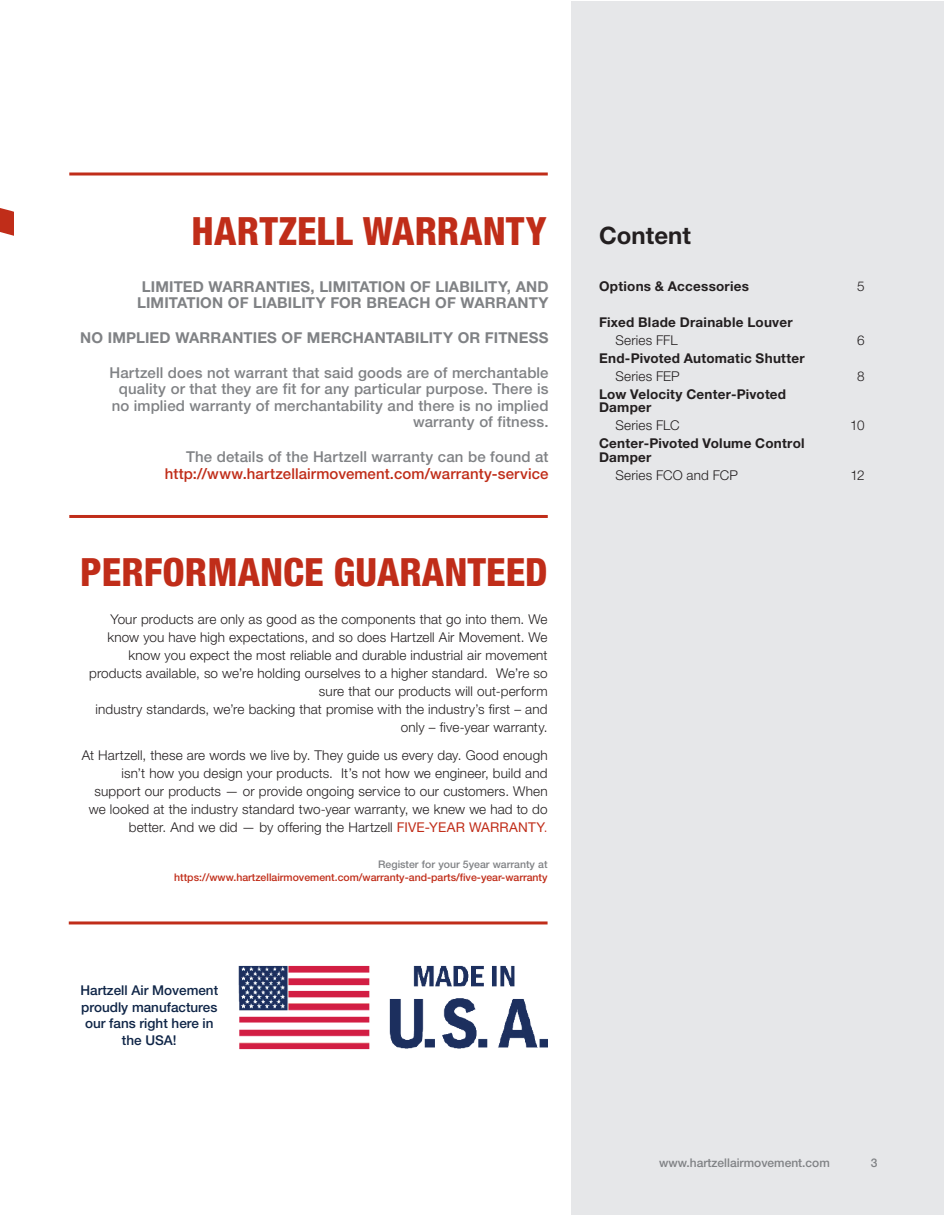
<style>
.page{position:relative;width:945px;height:1215px;background:#fff}
.page>*{position:absolute;margin:0;border:0;box-sizing:border-box;transform-origin:0 0}
.t1{font:800 condensed 39px "Helvetica Neue LT Std";color:#c02d19}
.t2{font:700 24px "Helvetica Neue LT Std";color:#231f20}
.t3{font:500 15px/16.5px "Helvetica Neue LT Std";letter-spacing:.005em;color:#808285;text-align:right}
.t4{font:700 15px/16.5px "Helvetica Neue LT Std";letter-spacing:.01em;color:#808285;text-align:center}
.t5{font:500 15px "Helvetica Neue LT Std";letter-spacing:.01em;color:#c02d19}
.t6{font:300 13.5px/18px "Helvetica Neue LT Std";letter-spacing:.01em;color:#231f20;text-align:right}
.t7{font:700 13.5px/13.5px "Helvetica Neue LT Std";letter-spacing:.02em;color:#231f20}
.t8{font:500 13.5px/16.5px "Helvetica Neue LT Std";color:#0f2547;text-align:center}
.t9{font:500 12px "Helvetica Neue LT Std";color:#808285}
.t10{font:500 10.5px "Helvetica Neue LT Std";color:#c02d19}
.t11{font:500 10.5px "Helvetica Neue LT Std";color:#808285}
.s1{font-weight:400;color:#c02d19}
.s2{color:#c02d19}
</style>
<div class="page">
<div style="left:572px;top:1px;width:372px;height:1214px;background:#e6e7e9"></div>
<svg style="left:0;top:208px;width:14px;height:28px"></svg>
<hr style="left:69px;top:515px;width:479px;height:3px;background:#c02d19">
<svg style="left:69px;top:172px;width:479px;height:4px;background:#cf6152"></svg>
<hr style="left:69px;top:921px;width:479px;height:3px;background:#c02d19">
<img style="left:238px;top:965px;width:310px;height:85px">
<h1 class="t1" style="left:192px;top:207px;width:357px">HARTZELL WARRANTY</h1>
<p class="t4" style="left:137px;top:278px;width:413px">LIMITED WARRANTIES, LIMITATION OF LIABILITY, AND<br>LIMITATION OF LIABILITY FOR BREACH OF WARRANTY</p>
<p class="t4" style="left:80px;top:329px;width:470px">NO IMPLIED WARRANTIES OF MERCHANTABILITY OR FITNESS</p>
<p class="t3" style="left:109px;top:364px;width:441px">Hartzell does not warrant that said goods are of merchantable quality or that they are fit for any particular purpose. There is no implied warranty of merchantability and there is no implied warranty of fitness.</p>
<p class="t3" style="left:186px;top:448px;width:364px">The details of the Hartzell warranty can be found at</p>
<p class="t5" style="left:165px;top:464px;width:385px">http://www.hartzellairmovement.com/warranty-service</p>
<h1 class="t1" style="left:80px;top:548px;width:469px">PERFORMANCE GUARANTEED</h1>
<p class="t6" style="left:89px;top:610px;width:460px">Your products are only as good as the components that go into them. We know you have high expectations, and so does Hartzell Air Movement. We know you expect the most reliable and durable industrial air movement products available, so we’re holding ourselves to a higher standard. We’re so sure that our products will out-perform<br>industry standards, we’re backing that promise with the industry’s first – and only – five-year warranty.</p>
<p class="t6" style="left:82px;top:746px;width:467px">At Hartzell, these are words we live by. They guide us every day. Good enough isn’t how you design your products. It’s not how we engineer, build and support our products — or provide ongoing service to our customers. When we looked at the industry standard two-year warranty, we knew we had to do better. And we did — by offering the Hartzell <span class="s1">FIVE-YEAR WARRANTY</span><span class="s2">.</span></p>
<p class="t11" style="left:378px;top:858px;width:171px">Register for your 5year warranty at</p>
<p class="t10" style="left:174px;top:871px;width:375px">https://www.hartzellairmovement.com/warranty-and-parts/five-year-warranty</p>
<p class="t8" style="left:80px;top:982px;width:139px">Hartzell Air Movement proudly manufactures our fans right here in the USA!</p>
<h2 class="t2" style="left:599px;top:220px;width:93px">Content</h2>
<p class="t7" style="left:599px;top:279px;width:152px">Options &amp; Accessories</p>
<p class="t6" style="left:857px;top:277px;width:9px">5</p>
<p class="t7" style="left:599px;top:315px;width:195px">Fixed Blade Drainable Louver</p>
<p class="t6" style="left:616px;top:331px;width:64px">Series FFL</p>
<p class="t6" style="left:857px;top:331px;width:9px">6</p>
<p class="t7" style="left:599px;top:351px;width:207px">End-Pivoted Automatic Shutter</p>
<p class="t6" style="left:616px;top:367px;width:66px">Series FEP</p>
<p class="t6" style="left:857px;top:367px;width:9px">8</p>
<p class="t7" style="left:599px;top:387px;width:189px">Low Velocity Center-Pivoted<br>Damper</p>
<p class="t6" style="left:616px;top:416px;width:66px">Series FLC</p>
<p class="t6" style="left:850px;top:416px;width:16px">10</p>
<p class="t7" style="left:599px;top:436px;width:207px">Center-Pivoted Volume Control<br>Damper</p>
<p class="t6" style="left:616px;top:466px;width:124px">Series FCO and FCP</p>
<p class="t6" style="left:850px;top:466px;width:16px">12</p>
<p class="t9" style="left:659px;top:1156px;width:172px">www.hartzellairmovement.com</p>
<p class="t9" style="left:871px;top:1156px;width:8px">3</p>
</div>
